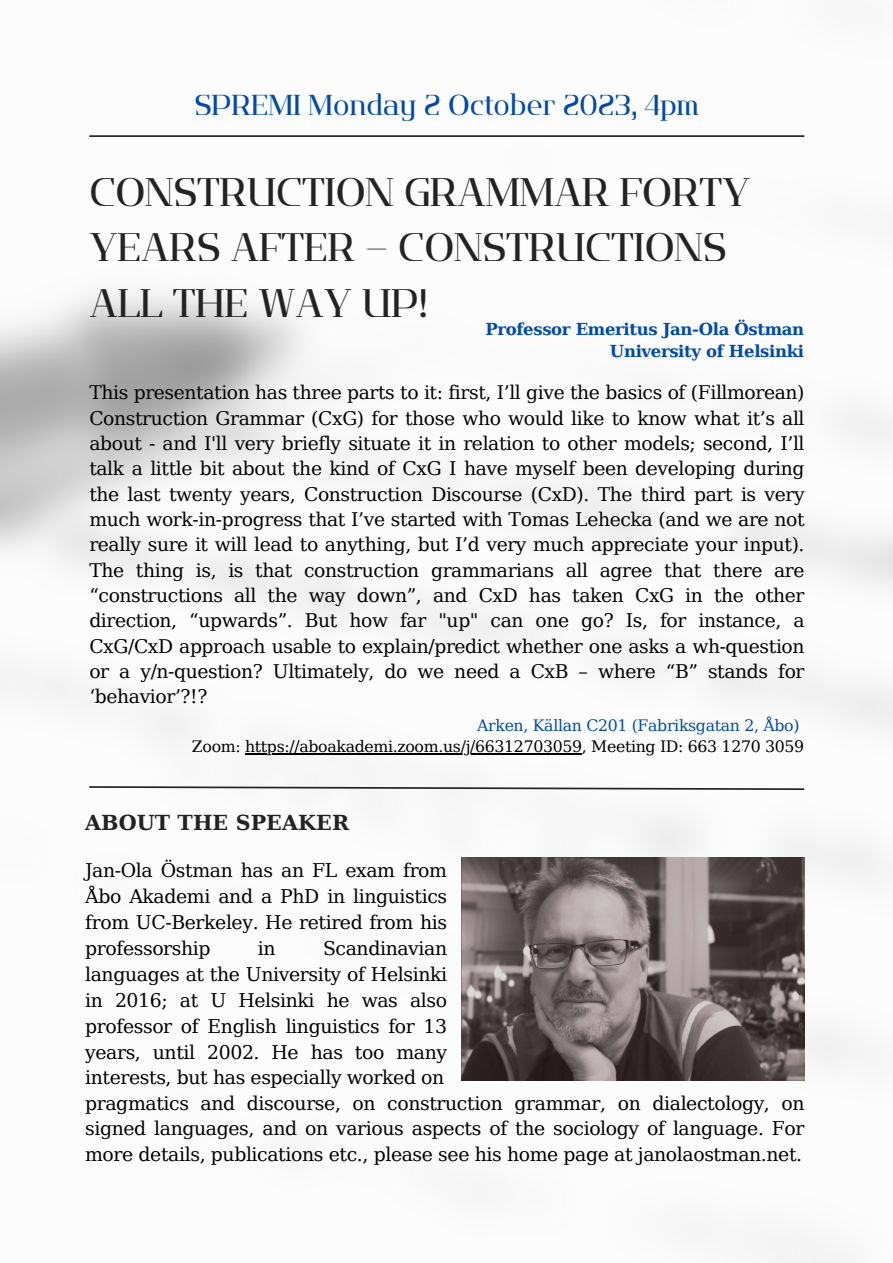
<style>
.page{position:relative;width:893px;height:1263px;background:#fff}
.page>*{position:absolute;margin:0;border:0;box-sizing:border-box;transform-origin:0 0}
.t1{font:39.75px/55.2px "Flatory Serif 400";color:#242323}
.t2{font:28.8px "Flatory Serif 400";color:#004aad}
.t3{font:700 20.7px "DejaVu Serif";letter-spacing:.005em;color:#242323}
.t4{font:18.9px/26px "DejaVu Serif";letter-spacing:-.02em;color:#000;text-align:justify}
.t5{font:18.75px/25.3px "DejaVu Serif";letter-spacing:-.02em;color:#000;text-align:justify}
.t6{font:700 16.5px/22.5px "DejaVu Serif";letter-spacing:-.02em;color:#004aad;text-align:right}
.t7{font:15.75px "DejaVu Serif";letter-spacing:-.02em;color:#000}
.t8{font:15.75px "DejaVu Serif";letter-spacing:-.02em;color:#004aad}
</style>
<div class="page">
<img style="left:0;top:135px;width:892px;height:1128px">
<hr style="left:89px;top:135px;width:715px;height:2px;background:#242323">
<svg style="left:88px;top:785px;width:717px;height:6px"></svg>
<img style="left:462px;top:857px;width:342px;height:223px">
<hr style="left:245px;top:753px;width:337px;height:1px;background:#000">
<h2 class="t2" style="left:194px;top:88px;width:506px">SPREMI Monday 2 October 2023, 4pm</h2>
<h1 class="t1" style="left:89px;top:165px;width:662px">CONSTRUCTION GRAMMAR FORTY<br>YEARS AFTER – CONSTRUCTIONS<br>ALL THE WAY UP!</h1>
<p class="t6" style="left:485px;top:317px;width:320px">Professor Emeritus Jan-Ola Östman<br>University of Helsinki</p>
<p class="t5" style="left:89px;top:379px;width:716px">This presentation has three parts to it: first, I’ll give the basics of (Fillmorean)<br>Construction Grammar (CxG) for those who would like to know what it’s all about - and I'll very briefly situate it in relation to other models; second, I’ll talk a little bit about the kind of CxG I have myself been developing during the last twenty years, Construction Discourse (CxD). The third part is very much work-in-progress that I’ve started with Tomas Lehecka (and we are not really sure it will lead to anything, but I’d very much appreciate your input).<br>The thing is, is that construction grammarians all agree that there are “constructions all the way down”, and CxD has taken CxG in the other direction, “upwards”. But how far "up" can one go? Is, for instance, a CxG/CxD approach usable to explain/predict whether one asks a wh-question or a y/n-question? Ultimately, do we need a CxB – where “B” stands for ‘behavior’?!?</p>
<p class="t8" style="left:477px;top:713px;width:324px">Arken, Källan C201 (Fabriksgatan 2, Åbo)</p>
<p class="t7" style="left:192px;top:734px;width:613px">Zoom: https://aboakademi.zoom.us/j/66312703059, Meeting ID: 663 1270 3059</p>
<p class="t3" style="left:85px;top:806px;width:265px">ABOUT THE SPEAKER</p>
<p class="t4" style="left:85px;top:857px;width:363px">Jan-Ola Östman has an FL exam from Åbo Akademi and a PhD in linguistics from UC-Berkeley. He retired from his professorship</p>
<p class="t4" style="left:85px;top:934px;width:363px;text-indent:238px">Scandinavian languages at the University of Helsinki in 2016; at U Helsinki he was also professor of English linguistics for 13 years, until 2002. He has too many interests, but has especially worked on</p>
<p class="t4" style="left:258px;top:934px;width:19px">in</p>
<p class="t4" style="left:85px;top:1090px;width:721px;line-height:25.5px">pragmatics and discourse, on construction grammar, on dialectology, on signed languages, and on various aspects of the sociology of language. For more details, publications etc., please see his home page at janolaostman.net.</p>
</div>
